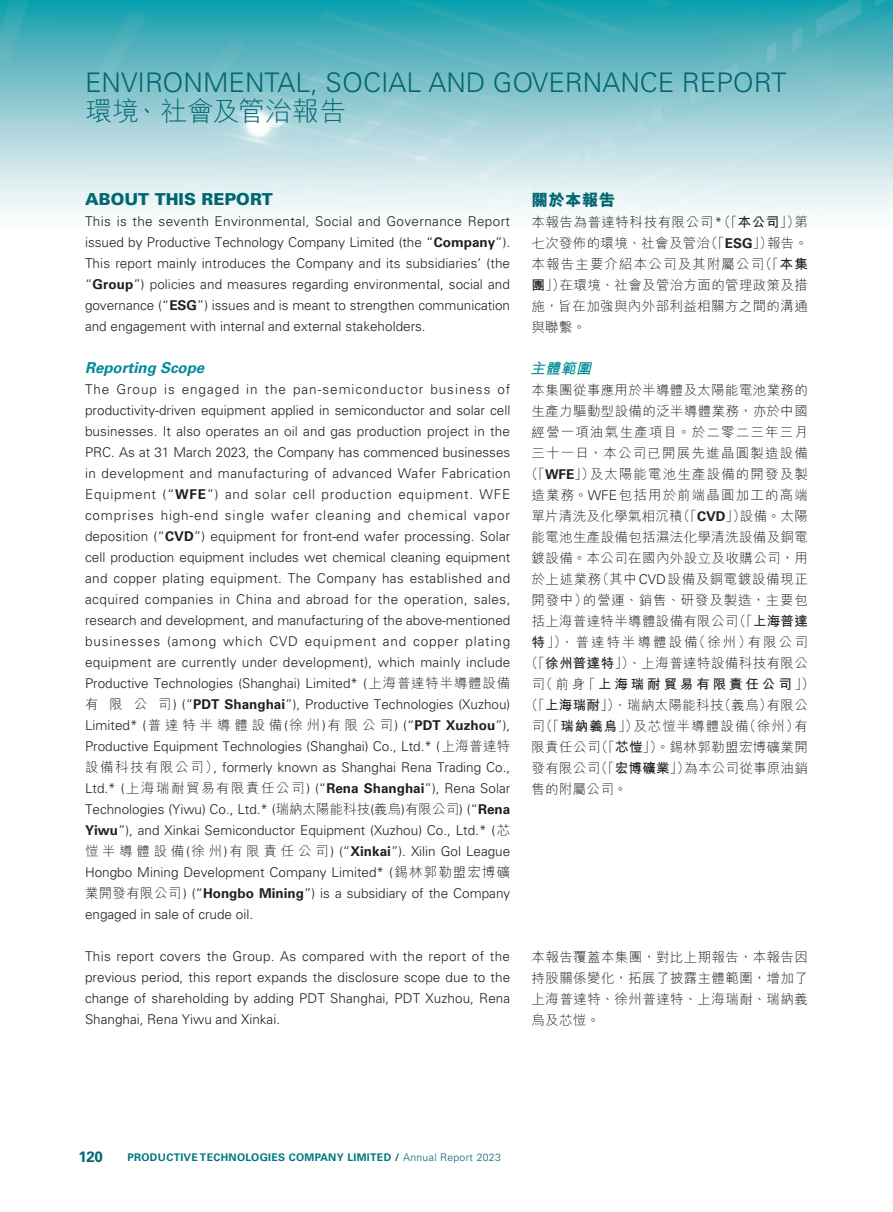
<style>
.page{position:relative;width:893px;height:1212px;background:#fff}
.page>*{position:absolute;margin:0;border:0;box-sizing:border-box;transform-origin:0 0}
.t1{font:300 27px "Univers LT Std";color:#006771}
.t2{font:300 27px "M Hei HK";letter-spacing:-.005em;color:#006771}
._01_H1_E{font:900 16.5px "Univers LT Std";color:#006771}
._001_H1_C{font:800 16.5px "M Hei HK";letter-spacing:.02em;color:#006771}
._02_H2_E{font:italic 700 15px "Univers LT Std";color:#008b98}
._002_H2_C{font:italic 700 15px "M Hei HK";color:#008b98}
.t3{font:700 15px "Univers LT Std";color:#006771}
._00_txt_E{font:300 13.5px/21px "Univers LT Std";color:#231f20;text-align:justify}
._000_txt_C{font:300 13.5px/21px "M Hei HK";letter-spacing:.03em;color:#231f20;text-align:justify}
._000_txt_C-2{font:300 13.5px "M Hei HK";letter-spacing:.085em;color:#231f20}
._000_txt_C-3{font:300 13.5px "M Hei HK";letter-spacing:.09em;color:#231f20}
._000_txt_C-4{font:300 13.5px "M Hei HK";letter-spacing:.075em;color:#231f20}
._000_txt_C-5{font:300 13.5px "M Hei HK";letter-spacing:.06em;color:#231f20}
._000_txt_C-6{font:300 13.5px "M Hei HK";letter-spacing:.15em;color:#231f20}
._000_txt_C-7{font:700 13.5px "M Hei HK";letter-spacing:.215em;color:#231f20}
.t4{font:700 10.5px "Univers LT Std";letter-spacing:.03em;color:#007782}
.s1{font-weight:700}
.s2{font-family:"M Hei HK"}
.s3{font-family:"Univers LT Std"}
.s4{font-family:"Univers LT Std";font-weight:700}
.s5{font-weight:300}
.s6{color:#006771}
.s7{font-weight:300;color:#006771}
</style>
<div class="page">
<img style="left:0;top:0;width:893px;height:215px">
<p class="t1" style="left:85px;top:66px;width:703px">ENVIRONMENTAL, SOCIAL AND GOVERNANCE REPORT</p>
<p class="t2" style="left:85px;top:97px;width:263px">環境、社會及管治報告</p>
<p class="_01_H1_E" style="left:85px;top:189px;width:189px">ABOUT THIS REPORT</p>
<p class="_00_txt_E" style="left:85px;top:211px;width:427px">This is the seventh Environmental, Social and Governance Report issued by Productive Technology Company Limited (the “<span class="s1">Company</span>”).<br>This report mainly introduces the Company and its subsidiaries’ (the “<span class="s1">Group</span>”) policies and measures regarding environmental, social and governance (“<span class="s1">ESG</span>”) issues and is meant to strengthen communication and engagement with internal and external stakeholders.</p>
<p class="_02_H2_E" style="left:85px;top:359px;width:121px">Reporting Scope</p>
<p class="_00_txt_E" style="left:85px;top:379px;width:427px">The Group is engaged in the pan-semiconductor business of productivity-driven equipment applied in semiconductor and solar cell businesses. It also operates an oil and gas production project in the PRC. As at 31 March 2023, the Company has commenced businesses in development and manufacturing of advanced Wafer Fabrication Equipment (“<span class="s1">WFE</span>”) and solar cell production equipment. WFE comprises high-end single wafer cleaning and chemical vapor deposition (“<span class="s1">CVD</span>”) equipment for front-end wafer processing. Solar cell production equipment includes wet chemical cleaning equipment and copper plating equipment. The Company has established and acquired companies in China and abroad for the operation, sales, research and development, and manufacturing of the above-mentioned businesses (among which CVD equipment and copper plating equipment are currently under development), which mainly include Productive Technologies (Shanghai) Limited* (<span class="s2">上海普達特半導體設備有 限 公 司</span>) (“<span class="s1">PDT Shanghai</span>”), Productive Technologies (Xuzhou)<br>Limited* (<span class="s2">普達特半導體設備</span>(<span class="s2">徐州</span>)<span class="s2">有限公司</span>) (“<span class="s1">PDT Xuzhou</span>”), Productive Equipment Technologies (Shanghai) Co., Ltd.* (<span class="s2">上海普達特設備科技有限公司）</span>, formerly known as Shanghai Rena Trading Co., Ltd.* (<span class="s2">上海瑞耐貿易有限責任公司</span>) (“<span class="s1">Rena Shanghai</span>”), Rena Solar Technologies (Yiwu) Co., Ltd.* (<span class="s2">瑞納太陽能科技</span>(<span class="s2">義烏</span>)<span class="s2">有限公司</span>) (“<span class="s1">Rena Yiwu</span>”), and Xinkai Semiconductor Equipment (Xuzhou) Co., Ltd.* (<span class="s2">芯愷半導體設備</span>(<span class="s2">徐州</span>)<span class="s2">有限責任公司</span>) (“<span class="s1">Xinkai</span>”). Xilin Gol League Hongbo Mining Development Company Limited* (<span class="s2">錫林郭勒盟宏博礦業開發有限公司</span>) (“<span class="s1">Hongbo Mining</span>”) is a subsidiary of the Company engaged in sale of crude oil.</p>
<p class="_00_txt_E" style="left:85px;top:946px;width:427px">This report covers the Group. As compared with the report of the previous period, this report expands the disclosure scope due to the change of shareholding by adding PDT Shanghai, PDT Xuzhou, Rena Shanghai, Rena Yiwu and Xinkai.</p>
<p class="_001_H1_C" style="left:531px;top:192px;width:85px">關於本報告</p>
<p class="_000_txt_C" style="left:531px;top:211px;width:278px">本報告為普達特科技有限公司<span class="s3">*</span>（「<span class="s1">本公司</span>」）第七次發佈的環境、社會及管治（「<span class="s4">ESG</span>」）報告。本報告主要介紹本公司及其附屬公司（「<span class="s1">本集團</span>」）在環境、社會及管治方面的管理政策及措施，旨在加強與內外部利益相關方之間的溝通與聯繫。</p>
<p class="_002_H2_C" style="left:530px;top:358px;width:66px">主體範圍</p>
<p class="_000_txt_C" style="left:531px;top:379px;width:278px">本集團從事應用於半導體及太陽能電池業務的</p>
<p class="_000_txt_C" style="left:531px;top:400px;width:278px">生產力驅動型設備的泛半導體業務，亦於中國</p>
<p class="_000_txt_C-3" style="left:531px;top:425px;width:278px">經營一項油氣生產項目。於二零二三年三月</p>
<p class="_000_txt_C-3" style="left:531px;top:446px;width:278px">三十一日，本公司已開展先進晶圓製造設備</p>
<p class="_000_txt_C-2" style="left:525px;top:467px;width:285px">（「<span class="s4">WFE</span>」）及太陽能電池生產設備的開發及製</p>
<p class="_000_txt_C-2" style="left:531px;top:488px;width:278px">造業務。<span class="s3">WFE</span>包括用於前端晶圓加工的高端</p>
<p class="_000_txt_C" style="left:531px;top:505px;width:278px">單片清洗及化學氣相沉積（「<span class="s4">CVD</span>」）設備。太陽</p>
<p class="_000_txt_C" style="left:531px;top:526px;width:278px">能電池生產設備包括濕法化學清洗設備及銅電</p>
<p class="_000_txt_C" style="left:531px;top:547px;width:278px">鍍設備。本公司在國內外設立及收購公司，用</p>
<p class="_000_txt_C" style="left:531px;top:568px;width:278px">於上述業務（其中<span class="s3">CVD</span>設備及銅電鍍設備現正</p>
<p class="_000_txt_C-5" style="left:531px;top:593px;width:278px">開發中）的營運、銷售、研發及製造，主要包</p>
<p class="_000_txt_C" style="left:531px;top:610px;width:278px">括上海普達特半導體設備有限公司（「<span class="s1">上海普達</span></p>
<p class="_000_txt_C-6" style="left:531px;top:635px;width:278px"><span class="s1">特</span>」）、普達特半導體設備（徐州）有限公司</p>
<p class="_000_txt_C" style="left:525px;top:652px;width:285px">（「<span class="s1">徐州普達特</span>」）、上海普達特設備科技有限公</p>
<p class="_000_txt_C-7" style="left:531px;top:674px;width:285px"><span class="s5">司（前身「</span>上海瑞耐貿易有限責任公司<span class="s5">」）</span></p>
<p class="_000_txt_C" style="left:525px;top:694px;width:285px">（「<span class="s1">上海瑞耐</span>」）、瑞納太陽能科技（義烏）有限公</p>
<p class="_000_txt_C-4" style="left:531px;top:719px;width:278px">司（「<span class="s1">瑞納義烏</span>」）及芯愷半導體設備（徐州）有</p>
<p class="_000_txt_C" style="left:531px;top:736px;width:278px">限責任公司（「<span class="s1">芯愷</span>」）。錫林郭勒盟宏博礦業開</p>
<p class="_000_txt_C" style="left:531px;top:757px;width:278px">發有限公司（「<span class="s1">宏博礦業</span>」）為本公司從事原油銷</p>
<p class="_000_txt_C" style="left:531px;top:778px;width:97px">售的附屬公司。</p>
<p class="_000_txt_C" style="left:531px;top:946px;width:278px">本報告覆蓋本集團，對比上期報告，本報告因持股關係變化，拓展了披露主體範圍，增加了上海普達特、徐州普達特、上海瑞耐、瑞納義烏及芯愷。</p>
<p class="t3" style="left:79px;top:1147px;width:26px">120</p>
<p class="t4" style="left:128px;top:1151px;width:375px">PRODUCTIVE TECHNOLOGIES COMPANY LIMITED <span class="s6">/</span> <span class="s7">Annual Report 2023</span></p>
</div>
